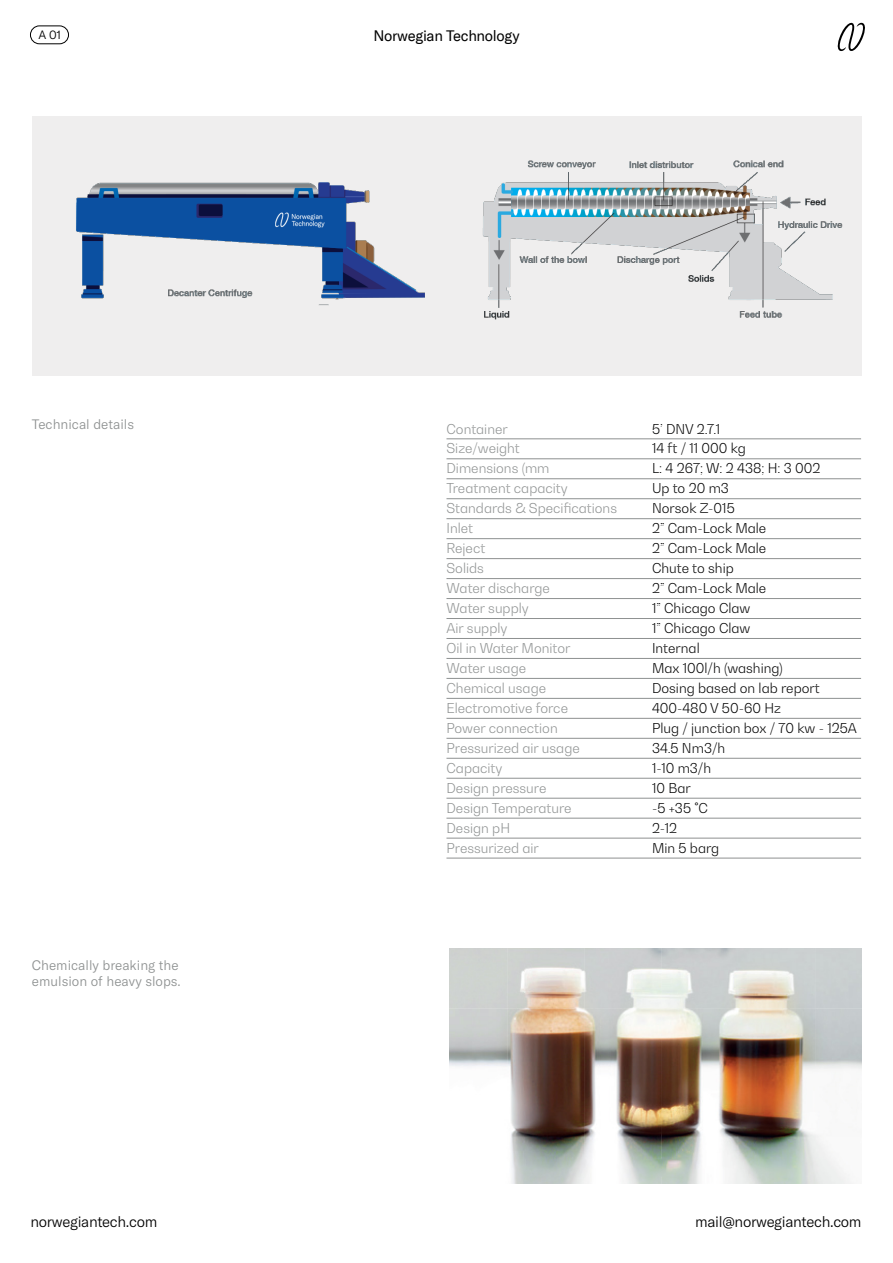
<style>
.page{position:relative;width:893px;height:1263px;background:#fff}
.page>*{position:absolute;margin:0;border:0;box-sizing:border-box;transform-origin:0 0}
.t1{font:300 15px "GT America";letter-spacing:-.02em;color:#000}
.t2{font:14.85px "GT America";letter-spacing:-.02em;color:#000}
.t3{font:300 13.5px "Bw Gradual";color:#8e9191}
.t4{font:300 13.5px "Bw Gradual";color:#000101}
.t5{font:300 13.5px/16.2px "GT America";color:#8e9191}
.t6{font:300 12px "GT America";color:#000}
</style>
<div class="page">
<div style="left:32px;top:116px;width:829px;height:260px;background:#efeeee"></div>
<img style="left:76px;top:182px;width:349px;height:124px">
<img style="left:482px;top:160px;width:361px;height:160px">
<hr style="left:446px;top:439px;width:206px;height:1px;background:#8e9191">
<hr style="left:652px;top:439px;width:209px;height:1px;background:#8e9191">
<hr style="left:446px;top:458px;width:206px;height:1px;background:#8e9191">
<hr style="left:652px;top:458px;width:209px;height:1px;background:#8e9191">
<hr style="left:446px;top:478px;width:206px;height:1px;background:#8e9191">
<hr style="left:652px;top:478px;width:209px;height:1px;background:#8e9191">
<hr style="left:446px;top:498px;width:206px;height:1px;background:#8e9191">
<hr style="left:652px;top:498px;width:209px;height:1px;background:#8e9191">
<hr style="left:446px;top:518px;width:206px;height:1px;background:#8e9191">
<hr style="left:652px;top:518px;width:209px;height:1px;background:#8e9191">
<hr style="left:446px;top:538px;width:206px;height:1px;background:#8e9191">
<hr style="left:652px;top:538px;width:209px;height:1px;background:#8e9191">
<hr style="left:446px;top:558px;width:206px;height:1px;background:#8e9191">
<hr style="left:652px;top:558px;width:209px;height:1px;background:#8e9191">
<hr style="left:446px;top:578px;width:206px;height:1px;background:#8e9191">
<hr style="left:652px;top:578px;width:209px;height:1px;background:#8e9191">
<hr style="left:446px;top:598px;width:206px;height:1px;background:#8e9191">
<hr style="left:652px;top:598px;width:209px;height:1px;background:#8e9191">
<hr style="left:446px;top:618px;width:206px;height:1px;background:#8e9191">
<hr style="left:652px;top:618px;width:209px;height:1px;background:#8e9191">
<hr style="left:446px;top:638px;width:206px;height:1px;background:#8e9191">
<hr style="left:652px;top:638px;width:209px;height:1px;background:#8e9191">
<hr style="left:446px;top:658px;width:206px;height:1px;background:#8e9191">
<hr style="left:652px;top:658px;width:209px;height:1px;background:#8e9191">
<hr style="left:446px;top:678px;width:206px;height:1px;background:#8e9191">
<hr style="left:652px;top:678px;width:209px;height:1px;background:#8e9191">
<hr style="left:446px;top:698px;width:206px;height:1px;background:#8e9191">
<hr style="left:652px;top:698px;width:209px;height:1px;background:#8e9191">
<hr style="left:446px;top:718px;width:206px;height:1px;background:#8e9191">
<hr style="left:652px;top:718px;width:209px;height:1px;background:#8e9191">
<hr style="left:446px;top:738px;width:206px;height:1px;background:#8e9191">
<hr style="left:652px;top:738px;width:209px;height:1px;background:#8e9191">
<hr style="left:446px;top:758px;width:206px;height:1px;background:#8e9191">
<hr style="left:652px;top:758px;width:209px;height:1px;background:#8e9191">
<hr style="left:446px;top:778px;width:206px;height:1px;background:#8e9191">
<hr style="left:652px;top:778px;width:209px;height:1px;background:#8e9191">
<hr style="left:446px;top:798px;width:206px;height:1px;background:#8e9191">
<hr style="left:652px;top:798px;width:209px;height:1px;background:#8e9191">
<hr style="left:446px;top:818px;width:206px;height:1px;background:#8e9191">
<hr style="left:652px;top:818px;width:209px;height:1px;background:#8e9191">
<hr style="left:446px;top:838px;width:206px;height:1px;background:#8e9191">
<hr style="left:652px;top:838px;width:209px;height:1px;background:#8e9191">
<hr style="left:446px;top:858px;width:206px;height:1px;background:#8e9191">
<hr style="left:652px;top:858px;width:209px;height:1px;background:#8e9191">
<div style="left:30px;top:26px;width:39px;height:18px;border:1px solid #000;border-radius:9px"></div>
<img style="left:449px;top:948px;width:412px;height:235px">
<svg style="left:837px;top:22px;width:28px;height:29px"></svg>
<p class="t6" style="left:38px;top:28px;width:24px">A 01</p>
<p class="t2" style="left:373px;top:27px;width:148px">Norwegian Technology</p>
<p class="t5" style="left:32px;top:417px;width:104px">Technical details</p>
<p class="t5" style="left:32px;top:957px;width:150px">Chemically breaking the emulsion of heavy slops.</p>
<p class="t3" style="left:446px;top:420px;width:63px">Container</p>
<p class="t4" style="left:652px;top:420px;width:70px">5’ DNV 2.7.1</p>
<p class="t3" style="left:446px;top:440px;width:75px">Size/weight</p>
<p class="t4" style="left:652px;top:440px;width:95px">14 ft / 11 000 kg</p>
<p class="t3" style="left:446px;top:460px;width:105px">Dimensions (mm</p>
<p class="t4" style="left:652px;top:460px;width:170px">L: 4 267; W: 2 438; H: 3 002</p>
<p class="t3" style="left:446px;top:480px;width:123px">Treatment capacity</p>
<p class="t4" style="left:652px;top:480px;width:78px">Up to 20 m3</p>
<p class="t3" style="left:446px;top:500px;width:172px">Standards &amp; Specifications</p>
<p class="t4" style="left:652px;top:500px;width:84px">Norsok Z-015</p>
<p class="t3" style="left:446px;top:520px;width:28px">Inlet</p>
<p class="t4" style="left:652px;top:520px;width:116px">2” Cam-Lock Male</p>
<p class="t3" style="left:446px;top:540px;width:40px">Reject</p>
<p class="t4" style="left:652px;top:540px;width:116px">2” Cam-Lock Male</p>
<p class="t3" style="left:446px;top:560px;width:39px">Solids</p>
<p class="t4" style="left:652px;top:560px;width:83px">Chute to ship</p>
<p class="t3" style="left:446px;top:580px;width:105px">Water discharge</p>
<p class="t4" style="left:652px;top:580px;width:116px">2” Cam-Lock Male</p>
<p class="t3" style="left:446px;top:599px;width:84px">Water supply</p>
<p class="t4" style="left:652px;top:599px;width:100px">1” Chicago Claw</p>
<p class="t3" style="left:446px;top:619px;width:62px">Air supply</p>
<p class="t4" style="left:652px;top:619px;width:100px">1” Chicago Claw</p>
<p class="t3" style="left:446px;top:639px;width:126px">Oil in Water Monitor</p>
<p class="t4" style="left:652px;top:639px;width:49px">Internal</p>
<p class="t3" style="left:446px;top:659px;width:81px">Water usage</p>
<p class="t4" style="left:652px;top:659px;width:132px">Max 100l/h (washing)</p>
<p class="t3" style="left:446px;top:679px;width:101px">Chemical usage</p>
<p class="t4" style="left:652px;top:679px;width:169px">Dosing based on lab report</p>
<p class="t3" style="left:446px;top:699px;width:123px">Electromotive force</p>
<p class="t4" style="left:652px;top:699px;width:131px">400-480 V 50-60 Hz</p>
<p class="t3" style="left:446px;top:719px;width:113px">Power connection</p>
<p class="t4" style="left:652px;top:719px;width:206px">Plug / junction box / 70 kw - 125A</p>
<p class="t3" style="left:446px;top:739px;width:135px">Pressurized air usage</p>
<p class="t4" style="left:652px;top:739px;width:75px">34.5 Nm3/h</p>
<p class="t3" style="left:446px;top:759px;width:57px">Capacity</p>
<p class="t4" style="left:652px;top:759px;width:61px">1-10 m3/h</p>
<p class="t3" style="left:446px;top:779px;width:101px">Design pressure</p>
<p class="t4" style="left:652px;top:779px;width:40px">10 Bar</p>
<p class="t3" style="left:446px;top:799px;width:127px">Design Temperature</p>
<p class="t4" style="left:652px;top:799px;width:58px">-5 +35 °C</p>
<p class="t3" style="left:446px;top:819px;width:65px">Design pH</p>
<p class="t4" style="left:652px;top:819px;width:27px">2-12</p>
<p class="t3" style="left:446px;top:839px;width:94px">Pressurized air</p>
<p class="t4" style="left:652px;top:839px;width:69px">Min 5 barg</p>
<p class="t1" style="left:30px;top:1213px;width:128px">norwegiantech.com</p>
<p class="t1" style="left:695px;top:1213px;width:168px">mail@norwegiantech.com</p>
</div>
